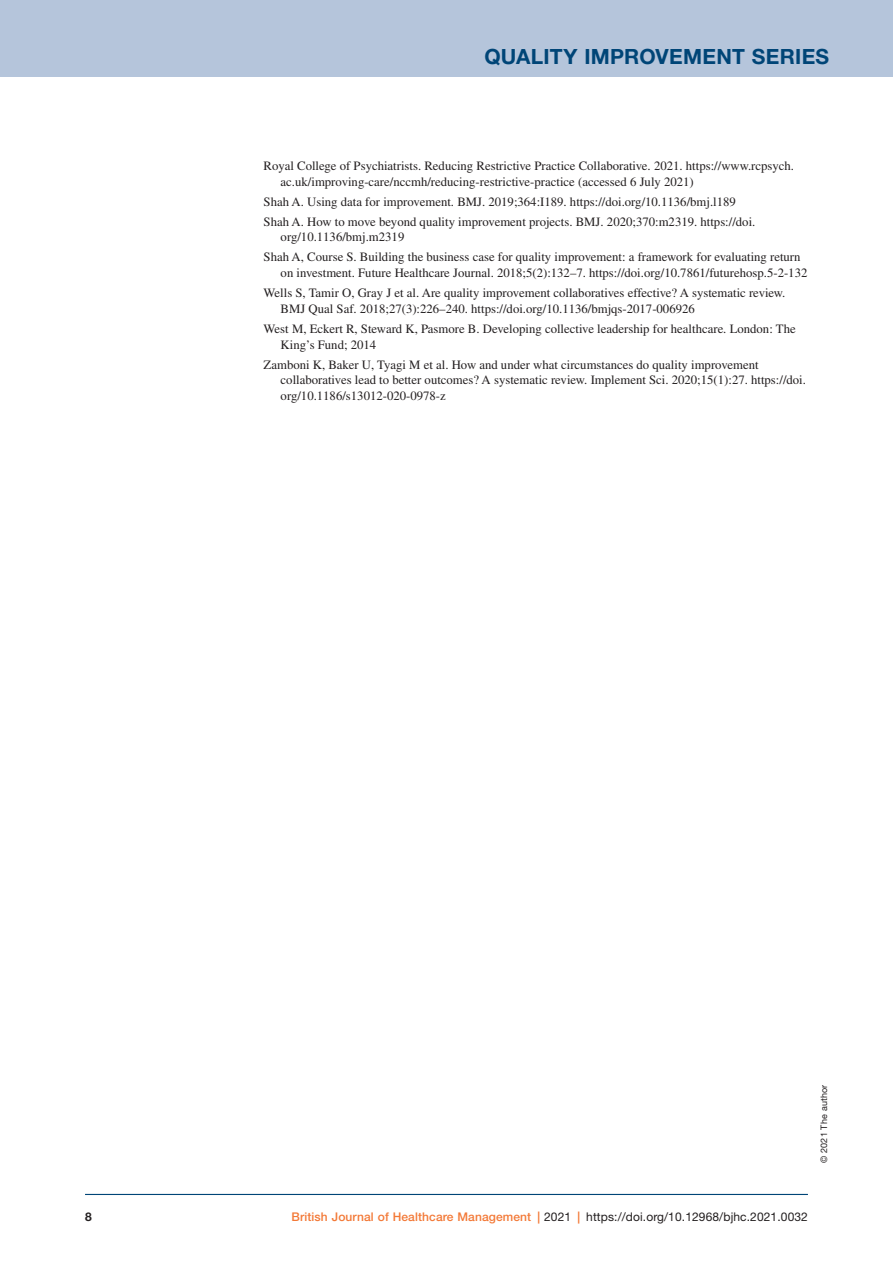
<style>
.page{position:relative;width:893px;height:1263px;background:#fff}
.page>*{position:absolute;margin:0;border:0;box-sizing:border-box;transform-origin:0 0}
.t1{font:700 21px "Helvetica Neue LT Std";letter-spacing:.015em;color:#004577}
.reference_text{font:12.75px/15.8px "Times LT Std";color:#231f20}
.t2{font:12px "Helvetica Neue LT Std";letter-spacing:.01em;color:#231f20}
.t3{font:700 12px "Helvetica Neue LT Std";color:#231f20}
.t4{font:9px "Helvetica Neue LT Std";letter-spacing:.02em;color:#231f20}
.s1{font-weight:500;color:#f37937}
</style>
<div class="page">
<hr style="left:85px;top:1194px;width:723px;height:1px;background:#004577">
<div style="left:0;top:0;width:893px;height:77px;background:#b5c5db"></div>
<h1 class="t1" style="left:484px;top:43px;width:346px">QUALITY IMPROVEMENT SERIES</h1>
<p class="reference_text" style="left:281px;top:158px;width:515px;text-indent:-17px">Royal College of Psychiatrists. Reducing Restrictive Practice Collaborative. 2021. https://www.rcpsych. ac.uk/improving-care/nccmh/reducing-restrictive-practice (accessed 6 July 2021)</p>
<p class="reference_text" style="left:264px;top:193px;width:474px">Shah A. Using data for improvement. BMJ. 2019;364:I189. https://doi.org/10.1136/bmj.l189</p>
<p class="reference_text" style="left:281px;top:213px;width:476px;text-indent:-17px">Shah A. How to move beyond quality improvement projects. BMJ. 2020;370:m2319. https://doi. org/10.1136/bmj.m2319</p>
<p class="reference_text" style="left:281px;top:249px;width:528px;text-indent:-17px">Shah A, Course S. Building the business case for quality improvement: a framework for evaluating return on investment. Future Healthcare Journal. 2018;5(2):132–7. https://doi.org/10.7861/futurehosp.5-2-132</p>
<p class="reference_text" style="left:281px;top:285px;width:506px;text-indent:-17px">Wells S, Tamir O, Gray J et al. Are quality improvement collaboratives effective? A systematic review.<br>BMJ Qual Saf. 2018;27(3):226–240. https://doi.org/10.1136/bmjqs-2017-006926</p>
<p class="reference_text" style="left:281px;top:321px;width:516px;text-indent:-17px">West M, Eckert R, Steward K, Pasmore B. Developing collective leadership for healthcare. London: The<br>King’s Fund; 2014</p>
<p class="reference_text" style="left:281px;top:356px;width:527px;text-indent:-17px">Zamboni K, Baker U, Tyagi M et al. How and under what circumstances do quality improvement collaboratives lead to better outcomes? A systematic review. Implement Sci. 2020;15(1):27. https://doi. org/10.1186/s13012-020-0978-z</p>
<p class="t4" style="left:818px;top:1163px;width:80px;rotate:-90deg">© 2021 The author</p>
<p class="t3" style="left:85px;top:1209px;width:8px">8</p>
<p class="t2" style="left:292px;top:1209px;width:518px"><span class="s1">British Journal of Healthcare Management |</span> 2021 <span class="s1">|</span> https://doi.org/10.12968/bjhc.2021.0032</p>
</div>
